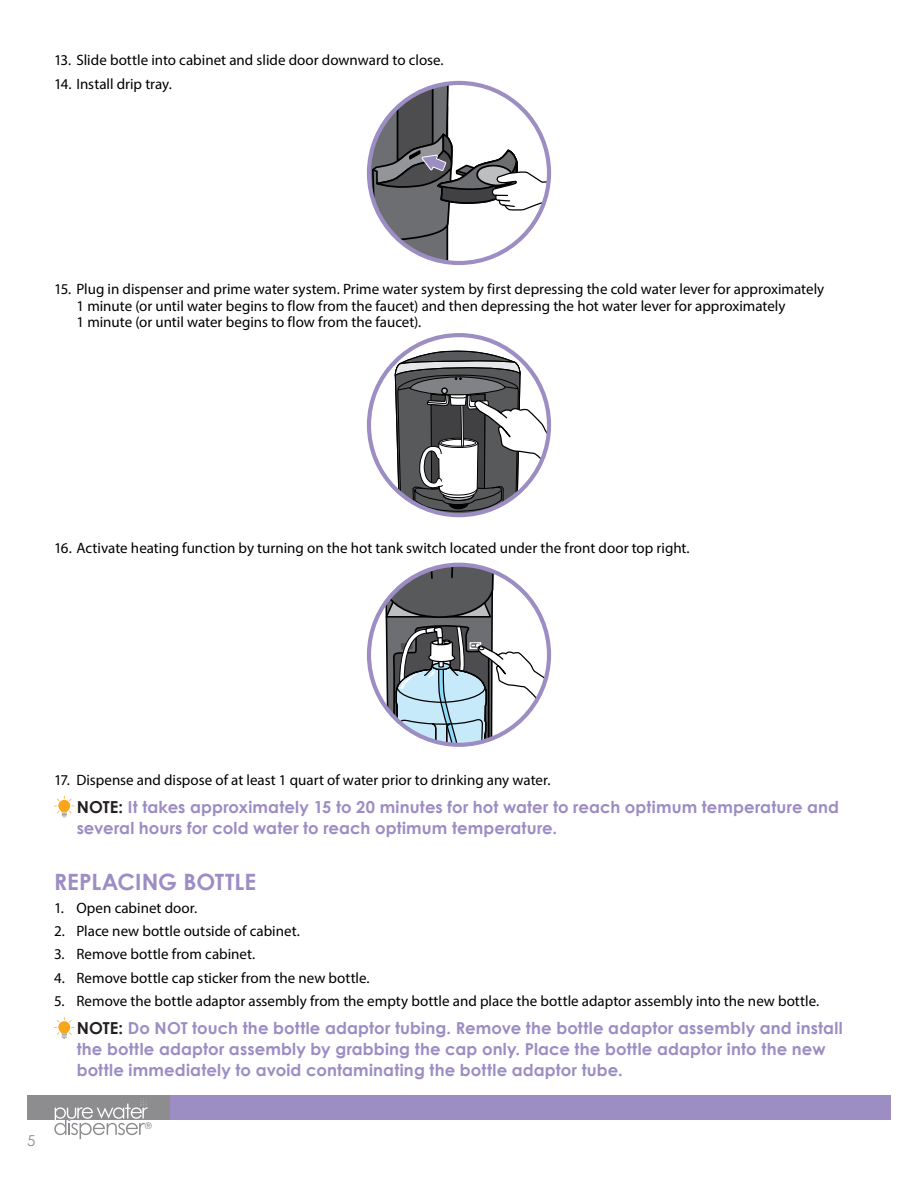
<style>
.page{position:relative;width:918px;height:1188px;background:#fff}
.page>*{position:absolute;margin:0;border:0;box-sizing:border-box;transform-origin:0 0}
.t1{font:700 22.5px "Century Gothic";color:#9c8dc3}
.t2{font:700 16.5px/21px "Century Gothic";letter-spacing:.01em;color:#9c8dc3}
.t3{font:15px/16.5px "Myriad Pro";color:#000}
.t4{font:15px "Century Gothic";color:#8d8c8f}
.t5{font:9px "Helvetica Neue";color:#8a8c8e}
.s1{color:#231f20}
</style>
<div class="page">
<div style="left:28px;top:1095px;width:863px;height:25px;background:#8d8c8f"></div>
<div style="left:171px;top:1095px;width:720px;height:25px;background:#9c8dc3"></div>
<svg style="left:54px;top:1098px;width:94px;height:41px"></svg>
<svg style="left:369px;top:83px;width:180px;height:180px"></svg>
<svg style="left:394px;top:335px;width:155px;height:180px"></svg>
<div style="left:367px;top:333px;width:184px;height:184px;border:4px solid #9c8dc3;border-radius:50%"></div>
<svg style="left:380px;top:565px;width:169px;height:180px"></svg>
<div style="left:367px;top:563px;width:184px;height:184px;border:4px solid #9c8dc3;border-radius:50%"></div>
<svg style="left:54px;top:796px;width:21px;height:22px"></svg>
<svg style="left:54px;top:1017px;width:21px;height:22px"></svg>
<p class="t3" style="left:54px;top:52px;width:391px">13. Slide bottle into cabinet and slide door downward to close.</p>
<p class="t3" style="left:54px;top:75px;width:119px">14. Install drip tray.</p>
<p class="t3" style="left:76px;top:280px;width:749px;text-indent:-22px">15. Plug in dispenser and prime water system. Prime water system by first depressing the cold water lever for approximately<br>1 minute (or until water begins to flow from the faucet) and then depressing the hot water lever for approximately<br>1 minute (or until water begins to flow from the faucet).</p>
<p class="t3" style="left:54px;top:539px;width:637px">16. Activate heating function by turning on the hot tank switch located under the front door top right.</p>
<p class="t4" style="left:27px;top:1132px;width:10px">5</p>
<p class="t3" style="left:54px;top:772px;width:498px">17. Dispense and dispose of at least 1 quart of water prior to drinking any water.</p>
<p class="t2" style="left:77px;top:796px;width:764px"><span class="s1">NOTE:</span> It takes approximately 15 to 20 minutes for hot water to reach optimum temperature and several hours for cold water to reach optimum temperature.</p>
<h1 class="t1" style="left:54px;top:867px;width:204px">REPLACING BOTTLE</h1>
<p class="t3" style="left:54px;top:899px;width:145px">1. Open cabinet door.</p>
<p class="t3" style="left:54px;top:922px;width:247px">2. Place new bottle outside of cabinet.</p>
<p class="t3" style="left:54px;top:946px;width:203px">3. Remove bottle from cabinet.</p>
<p class="t3" style="left:54px;top:969px;width:317px">4. Remove bottle cap sticker from the new bottle.</p>
<p class="t3" style="left:54px;top:992px;width:767px">5. Remove the bottle adaptor assembly from the empty bottle and place the bottle adaptor assembly into the new bottle.</p>
<p class="t2" style="left:77px;top:1017px;width:768px"><span class="s1">NOTE:</span> Do NOT touch the bottle adaptor tubing. Remove the bottle adaptor assembly and install the bottle adaptor assembly by grabbing the cap only. Place the bottle adaptor into the new bottle immediately to avoid contaminating the bottle adaptor tube.</p>
<p class="t5" style="left:145px;top:1119px;width:9px">®</p>
</div>
